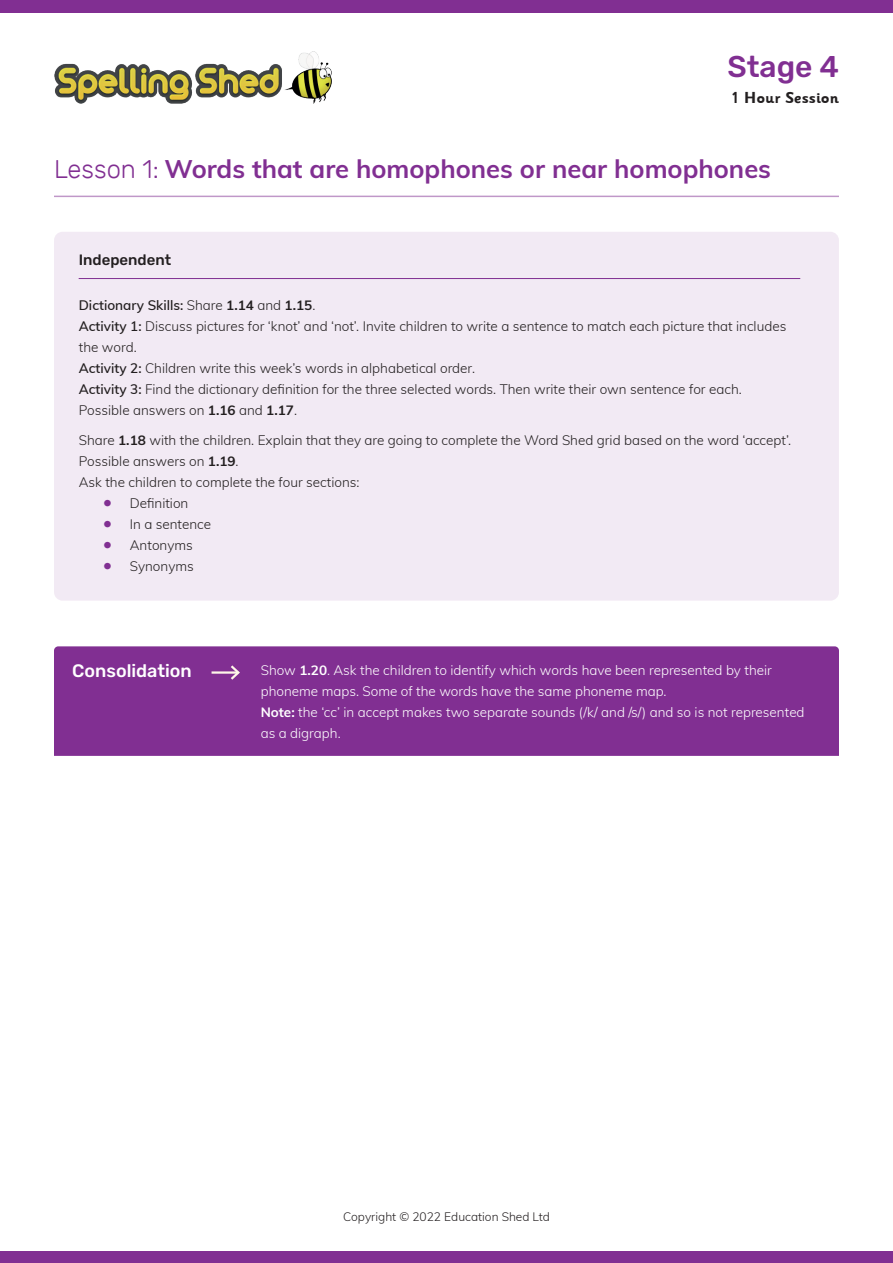
<style>
.page{position:relative;width:893px;height:1263px;background:#fff}
.page>*{position:absolute;margin:0;border:0;box-sizing:border-box;transform-origin:0 0}
.t1{font:500 30px "Rubik";color:#812f92}
.t2{font:700 25.5px "Muli";color:#812f92}
.t3{font:500 18px "Rubik";color:#fff}
.t4{font:700 15.75px "Sassoon Infant Rg";color:#231f20}
.t5{font:500 15px "Rubik";color:#231f20}
.t6{font:300 13.5px/21px "Muli";color:#231f20}
.t7{font:300 13.5px/21px "Muli";color:#fff}
.t8{font:300 12px "Muli";color:#231f20}
.s1{font-family:"Rubik";font-weight:300}
.s2{font-weight:600}
.s3{font-weight:700}
.s4{font-weight:700;font-size:18px;color:#812f92}
</style>
<div class="page">
<div style="left:0;top:1251px;width:893px;height:12px;background:#812f92"></div>
<div style="left:0;top:0;width:893px;height:13px;background:#812f92"></div>
<div style="left:54px;top:646px;width:785px;height:110px;background:#812f92"></div>
<hr style="left:212px;top:671px;width:26px;height:3px;background:#fef6e8">
<svg style="left:228px;top:663px;width:14px;height:19px"></svg>
<div style="left:54px;top:232px;width:785px;height:369px;background:#f2eaf4;border-radius:9px"></div>
<hr style="left:79px;top:278px;width:721px;height:1px;background:#812f92">
<hr style="left:54px;top:196px;width:785px;height:1px;background:#812f92">
<img style="left:55px;top:52px;width:277px;height:51px">
<h1 class="t1" style="left:727px;top:49px;width:113px">Stage 4</h1>
<p class="t4" style="left:731px;top:89px;width:110px">1 Hour Session</p>
<h2 class="t2" style="left:54px;top:150px;width:719px"><span class="s1">Lesson 1:</span> Words that are homophones or near homophones</h2>
<p class="t5" style="left:79px;top:251px;width:94px">Independent</p>
<p class="t6" style="left:79px;top:294px;width:709px"><span class="s2">Dictionary Skills:</span> Share <span class="s3">1.14</span> and <span class="s3">1.15</span>.<br><span class="s2">Activity 1:</span> Discuss pictures for ‘knot’ and ‘not’. Invite children to write a sentence to match each picture that includes the word.<br><span class="s2">Activity 2:</span> Children write this week’s words in alphabetical order.<br><span class="s2">Activity 3:</span> Find the dictionary definition for the three selected words. Then write their own sentence for each.<br>Possible answers on <span class="s3">1.16</span> and <span class="s3">1.17</span>.</p>
<p class="t6" style="left:79px;top:429px;width:714px">Share <span class="s3">1.18</span> with the children. Explain that they are going to complete the Word Shed grid based on the word ‘accept’.<br>Possible answers on <span class="s3">1.19</span>.<br>Ask the children to complete the four sections:</p>
<p class="t6" style="left:103px;top:492px;width:87px"><span class="s4">•</span> Definition</p>
<p class="t6" style="left:103px;top:513px;width:110px"><span class="s4">•</span> In a sentence</p>
<p class="t6" style="left:103px;top:534px;width:92px"><span class="s4">•</span> Antonyms</p>
<p class="t6" style="left:103px;top:555px;width:92px"><span class="s4">•</span> Synonyms</p>
<h3 class="t3" style="left:72px;top:661px;width:121px">Consolidation</h3>
<p class="t7" style="left:261px;top:659px;width:545px">Show <span class="s3">1.20</span>. Ask the children to identify which words have been represented by their phoneme maps. Some of the words have the same phoneme map.<br><span class="s3">Note:</span> the ‘cc’ in accept makes two separate sounds (/k/ and /s/) and so is not represented as a digraph.</p>
<p class="t8" style="left:343px;top:1208px;width:208px">Copyright © 2022 Education Shed Ltd</p>
</div>
